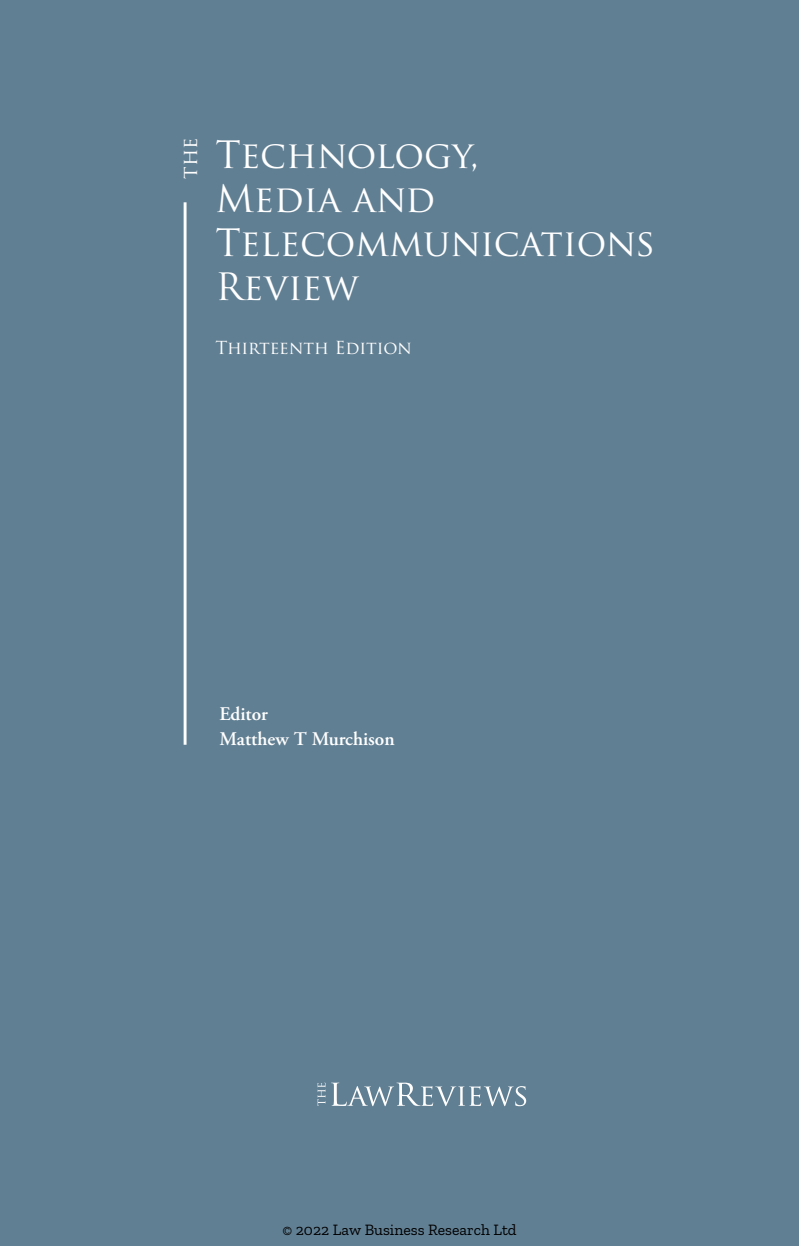
<style>
.page{position:relative;width:799px;height:1246px;background:#fff}
.page>*{position:absolute;margin:0;border:0;box-sizing:border-box;transform-origin:0 0}
.t1{font:36.75px/44.1px "Trajan Pro";color:#fff}
.t2{font:20.47px "Trajan Pro";color:#fff}
.t3{font:600 19.25px/24.8px "Adobe Garamond Pro";color:#fff}
.t4{font:17.5px "Trajan Pro";color:#fff}
.t5{font:15.75px "Zilla Slab";color:#000}
</style>
<div class="page">
<div style="left:0;top:0;width:799px;height:1245px;background:#617f93"></div>
<hr style="left:184px;top:202px;width:2px;height:542px;background:#fff">
<svg style="left:331px;top:1082px;width:195px;height:23px"></svg>
<svg style="left:317px;top:1082px;width:8px;height:23px"></svg>
<p class="t2" style="left:177px;top:179px;width:43px;rotate:-90deg">the</p>
<p class="t1" style="left:215px;top:132px;width:441px">Technology,<br>Media and<br>Telecommunications<br>Review</p>
<p class="t4" style="left:215px;top:336px;width:198px">Thirteenth Edition</p>
<p class="t3" style="left:219px;top:701px;width:177px">Editor<br>Matthew T Murchison</p>
<p class="t5" style="left:282px;top:1220px;width:236px">© 2022 Law Business Research Ltd</p>
</div>
